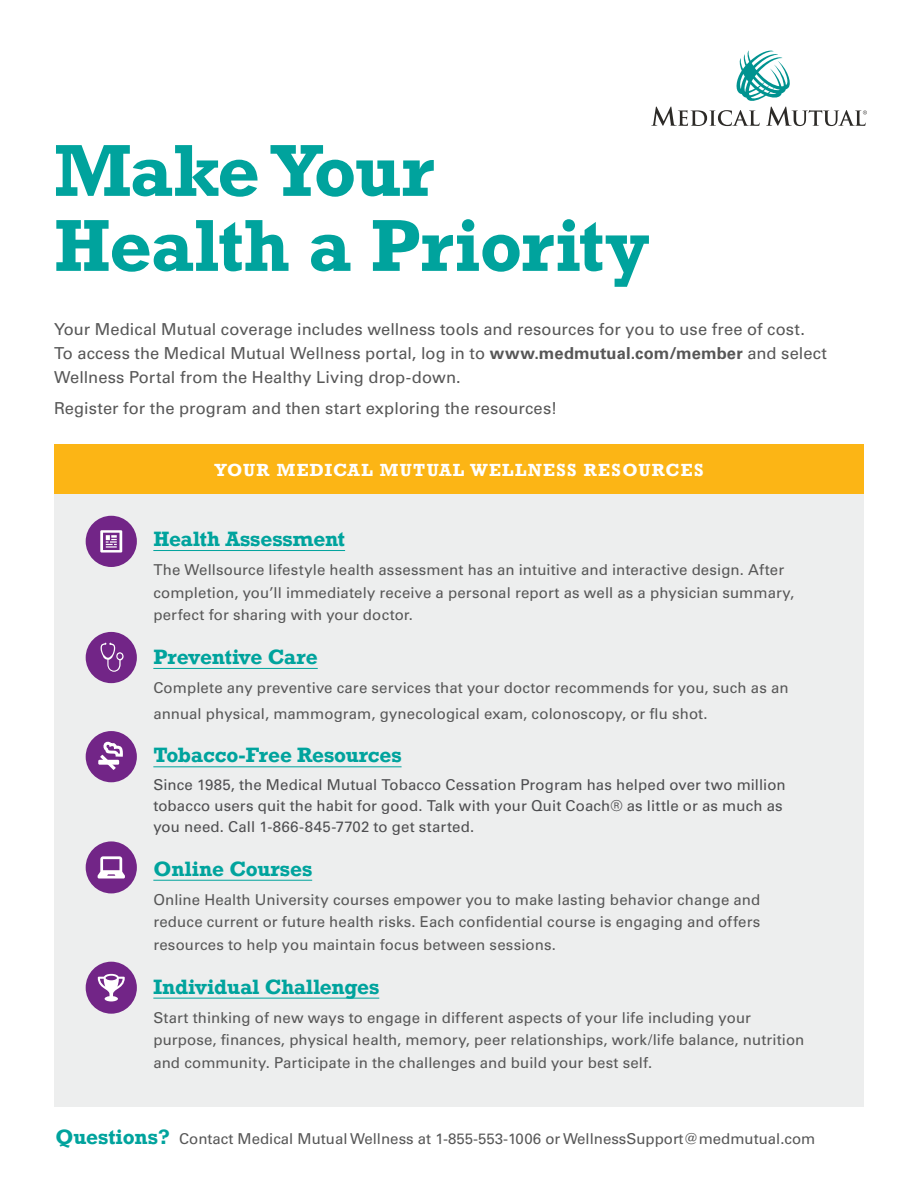
<style>
.page{position:relative;width:918px;height:1188px;background:#fff}
.page>*{position:absolute;margin:0;border:0;box-sizing:border-box;transform-origin:0 0}
.t1{font:700 69px/75px "Rockwell";letter-spacing:-.005em;color:#00a39d}
.t2{font:700 19.5px "Rockwell";color:#00a39d}
.t3{font:16.5px/24px "Univers LT Std";letter-spacing:.005em;color:#575757}
.t4{font:700 16.5px "Rockwell";letter-spacing:.08em;color:#fff}
.t5{font:15px/22.5px "Univers LT Std";letter-spacing:.005em;color:#575757}
.t6{font:15px/21px "Univers LT Std";letter-spacing:.01em;color:#4d4d4f}
.s1{font-weight:700}
.s2{font-family:"Rockwell";font-weight:700;font-size:19.5px;color:#00a39d}
</style>
<div class="page">
<div style="left:54px;top:491px;width:810px;height:616px;background:#edeeee"></div>
<hr style="left:153px;top:550px;width:192px;height:1px;background:#00a39d">
<hr style="left:153px;top:668px;width:165px;height:1px;background:#00a39d">
<hr style="left:153px;top:766px;width:249px;height:1px;background:#00a39d">
<hr style="left:153px;top:880px;width:159px;height:1px;background:#00a39d">
<hr style="left:153px;top:998px;width:226px;height:1px;background:#00a39d">
<svg style="left:651px;top:50px;width:216px;height:76px"></svg>
<div style="left:54px;top:445px;width:810px;height:49px;background:#fcb515"></div>
<div style="left:86px;top:841px;width:51px;height:52px;background:#722587;border-radius:50%"></div>
<svg style="left:98px;top:856px;width:27px;height:23px"></svg>
<div style="left:86px;top:731px;width:51px;height:51px;background:#722587;border-radius:50%"></div>
<div style="left:98px;top:760px;width:21px;height:5px;background:#fff"></div>
<svg style="left:100px;top:741px;width:26px;height:42px"></svg>
<div style="left:86px;top:632px;width:51px;height:51px;background:#722587;border-radius:50%"></div>
<svg style="left:101px;top:643px;width:23px;height:29px"></svg>
<div style="left:86px;top:516px;width:51px;height:51px;background:#722587;border-radius:50%"></div>
<svg style="left:100px;top:530px;width:22px;height:23px"></svg>
<div style="left:86px;top:962px;width:51px;height:52px;background:#722587;border-radius:50%"></div>
<svg style="left:98px;top:974px;width:27px;height:27px"></svg>
<h1 class="t1" style="left:54px;top:132px;width:598px">Make Your<br>Health a Priority</h1>
<p class="t3" style="left:54px;top:317px;width:775px">Your Medical Mutual coverage includes wellness tools and resources for you to use free of cost.<br>To access the Medical Mutual Wellness portal, log in to <span class="s1">www.medmutual.com/member</span> and select<br>Wellness Portal from the Healthy Living drop-down.</p>
<p class="t3" style="left:54px;top:396px;width:505px">Register for the program and then start exploring the resources!</p>
<p class="t4" style="left:214px;top:459px;width:491px">YOUR MEDICAL MUTUAL WELLNESS RESOURCES</p>
<h2 class="t2" style="left:153px;top:526px;width:193px">Health Assessment</h2>
<p class="t5" style="left:153px;top:559px;width:642px">The Wellsource lifestyle health assessment has an intuitive and interactive design. After completion, you’ll immediately receive a personal report as well as a physician summary, perfect for sharing with your doctor.</p>
<h2 class="t2" style="left:153px;top:644px;width:166px">Preventive Care</h2>
<p class="t5" style="left:153px;top:675px;width:637px;line-height:25.5px">Complete any preventive care services that your doctor recommends for you, such as an annual physical, mammogram, gynecological exam, colonoscopy, or flu shot.</p>
<h2 class="t2" style="left:153px;top:743px;width:250px">Tobacco-Free Resources</h2>
<p class="t6" style="left:153px;top:774px;width:634px">Since 1985, the Medical Mutual Tobacco Cessation Program has helped over two million tobacco users quit the habit for good. Talk with your Quit Coach® as little or as much as you need. Call 1-866-845-7702 to get started.</p>
<h2 class="t2" style="left:153px;top:856px;width:160px">Online Courses</h2>
<p class="t5" style="left:153px;top:888px;width:609px;text-align:justify">Online Health University courses empower you to make lasting behavior change and reduce current or future health risks. Each confidential course is engaging and offers resources to help you maintain focus between sessions.</p>
<h2 class="t2" style="left:153px;top:974px;width:227px">Individual Challenges</h2>
<p class="t5" style="left:153px;top:1006px;width:653px">Start thinking of new ways to engage in different aspects of your life including your purpose, finances, physical health, memory, peer relationships, work/life balance, nutrition and community. Participate in the challenges and build your best self.</p>
<p class="t5" style="left:56px;top:1128px;width:761px"><span class="s2">Questions?</span> Contact Medical Mutual Wellness at 1-855-553-1006 or WellnessSupport@medmutual.com</p>
</div>
